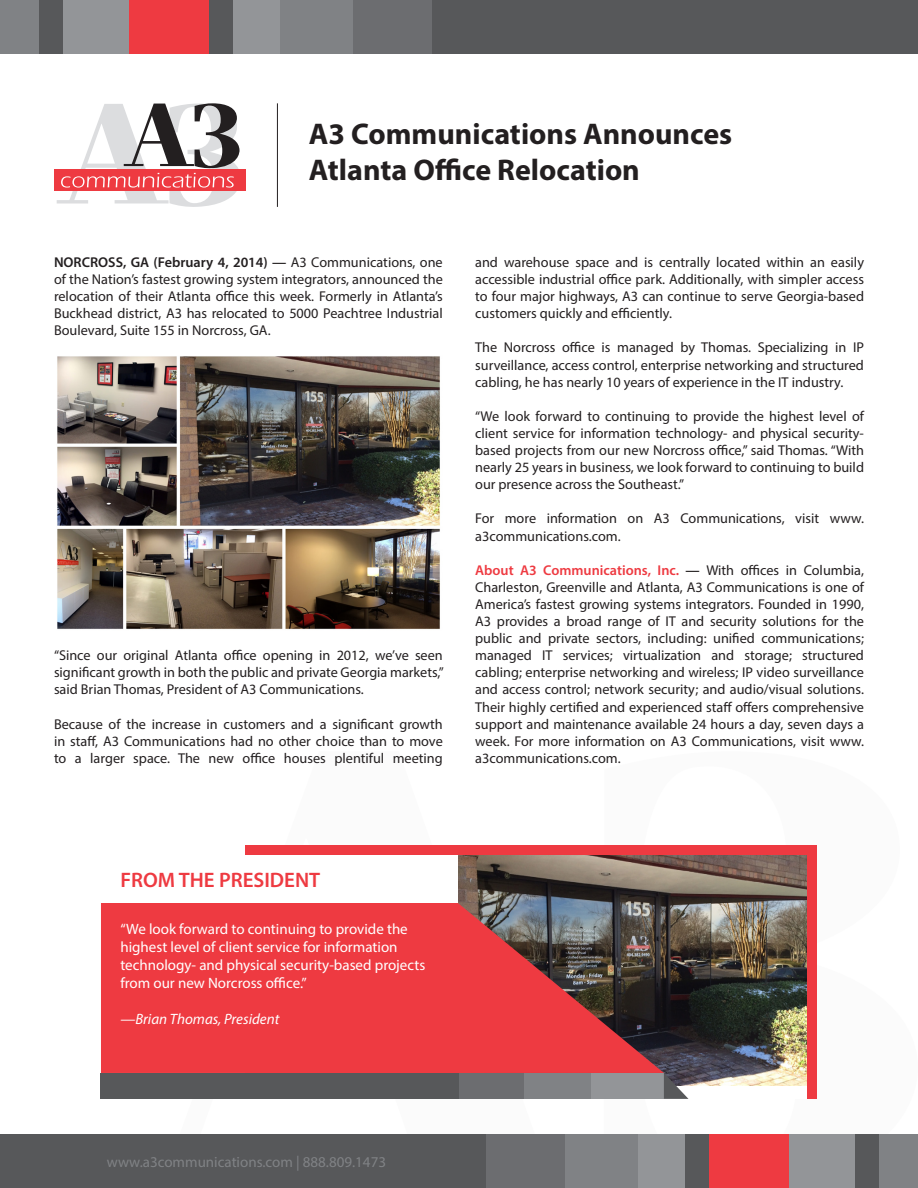
<style>
.page{position:relative;width:918px;height:1188px;background:#fff}
.page>*{position:absolute;margin:0;border:0;box-sizing:border-box;transform-origin:0 0}
.t1{font:700 30px "Myriad Pro";color:#231f20}
.t2{font:600 21px "Myriad Pro";color:#ee3a41}
.t3{font:15px/18px "Myriad Pro";color:#fff}
.t4{font:15px "Myriad Pro";color:#808285}
.t5{font:italic 15px "Myriad Pro";color:#fff}
.t6{font:14.25px/17.1px "Myriad Pro";color:#231f20;text-align:justify}
.s1{font-weight:600}
.s2{font-weight:600;color:#ee3a41}
</style>
<div class="page">
<div style="left:557px;top:1134px;width:81px;height:54px;background:#808285"></div>
<div style="left:703px;top:1134px;width:90px;height:54px;background:#ee3a41"></div>
<div style="left:0;top:1134px;width:488px;height:54px;background:#57585a"></div>
<div style="left:487px;top:1134px;width:78px;height:54px;background:#6c6d70"></div>
<div style="left:638px;top:1134px;width:47px;height:54px;background:#939598"></div>
<div style="left:685px;top:1134px;width:23px;height:54px;background:#57585a"></div>
<div style="left:789px;top:1134px;width:66px;height:54px;background:#939598"></div>
<div style="left:855px;top:1134px;width:33px;height:54px;background:#57585a"></div>
<div style="left:879px;top:1134px;width:39px;height:54px;background:#808285"></div>
<div style="left:280px;top:0;width:81px;height:54px;background:#808285"></div>
<div style="left:125px;top:0;width:90px;height:54px;background:#ee3a41"></div>
<div style="left:430px;top:0;width:488px;height:54px;background:#57585a"></div>
<div style="left:353px;top:0;width:78px;height:54px;background:#6c6d70"></div>
<div style="left:233px;top:0;width:47px;height:54px;background:#939598"></div>
<div style="left:210px;top:0;width:23px;height:54px;background:#57585a"></div>
<div style="left:63px;top:0;width:66px;height:54px;background:#939598"></div>
<div style="left:30px;top:0;width:33px;height:54px;background:#57585a"></div>
<div style="left:0;top:0;width:39px;height:54px;background:#808285"></div>
<div style="left:54px;top:170px;width:192px;height:21px;background:#ee3a41"></div>
<svg style="left:57px;top:103px;width:184px;height:104px"></svg>
<hr style="left:277px;top:103px;width:1px;height:104px;background:#231f20">
<svg style="left:246px;top:845px;width:571px;height:254px;fill:#ee3a41"></svg>
<img style="left:457px;top:855px;width:349px;height:230px">
<div style="left:524px;top:1073px;width:68px;height:26px;background:#808285"></div>
<div style="left:101px;top:1073px;width:358px;height:26px;background:#57585a"></div>
<div style="left:459px;top:1073px;width:65px;height:26px;background:#6c6d70"></div>
<div style="left:592px;top:1073px;width:72px;height:26px;background:#939598"></div>
<svg style="left:664px;top:1073px;width:24px;height:26px"></svg>
<svg style="left:101px;top:903px;width:563px;height:170px;background:#d03d43"></svg>
<div style="left:101px;top:855px;width:356px;height:48px;background:#fff"></div>
<img style="left:57px;top:356px;width:383px;height:274px">
<p class="t1" style="left:309px;top:114px;width:425px">A3 Communications Announces</p>
<p class="t1" style="left:309px;top:150px;width:333px">Atlanta Office Relocation</p>
<p class="t6" style="left:54px;top:253px;width:390px"><span class="s1">NORCROSS, GA (February 4, 2014) —</span> A3 Communications, one of the Nation’s fastest growing system integrators, announced the relocation of their Atlanta office this week. Formerly in Atlanta’s Buckhead district, A3 has relocated to 5000 Peachtree Industrial Boulevard, Suite 155 in Norcross, GA.</p>
<p class="t6" style="left:54px;top:647px;width:392px">“Since our original Atlanta office opening in 2012, we’ve seen significant growth in both the public and private Georgia markets,” said Brian Thomas, President of A3 Communications.</p>
<p class="t6" style="left:54px;top:715px;width:390px">Because of the increase in customers and a significant growth in staff, A3 Communications had no other choice than to move to a larger space. The new office houses plentiful meeting</p>
<p class="t6" style="left:475px;top:253px;width:390px">and warehouse space and is centrally located within an easily accessible industrial office park. Additionally, with simpler access to four major highways, A3 can continue to serve Georgia-based customers quickly and efficiently.</p>
<p class="t6" style="left:475px;top:339px;width:390px">The Norcross office is managed by Thomas. Specializing in IP surveillance, access control, enterprise networking and structured cabling, he has nearly 10 years of experience in the IT industry.</p>
<p class="t6" style="left:475px;top:407px;width:390px">“We look forward to continuing to provide the highest level of client service for information technology- and physical security&shy;based projects from our new Norcross office,” said Thomas. “With nearly 25 years in business, we look forward to continuing to build our presence across the Southeast.”</p>
<p class="t6" style="left:475px;top:510px;width:390px">For more information on A3 Communications, visit www. a3communications.com.</p>
<p class="t6" style="left:475px;top:561px;width:390px"><span class="s2">About A3 Communications, Inc.</span> <span class="s1">—</span> With offices in Columbia, Charleston, Greenville and Atlanta, A3 Communications is one of America’s fastest growing systems integrators. Founded in 1990, A3 provides a broad range of IT and security solutions for the public and private sectors, including: unified communications; managed IT services; virtualization and storage; structured cabling; enterprise networking and wireless; IP video surveillance and access control; network security; and audio/visual solutions.<br>Their highly certified and experienced staff offers comprehensive support and maintenance available 24 hours a day, seven days a week. For more information on A3 Communications, visit www. a3communications.com.</p>
<p class="t2" style="left:120px;top:866px;width:201px">FROM THE PRESIDENT</p>
<p class="t3" style="left:120px;top:920px;width:306px">“We look forward to continuing to provide the highest level of client service for information technology- and physical security-based projects from our new Norcross office.”</p>
<p class="t5" style="left:120px;top:1010px;width:161px">—Brian Thomas, President</p>
<p class="t4" style="left:107px;top:1153px;width:281px">www.a3communications.com | 888.809.1473</p>
</div>
